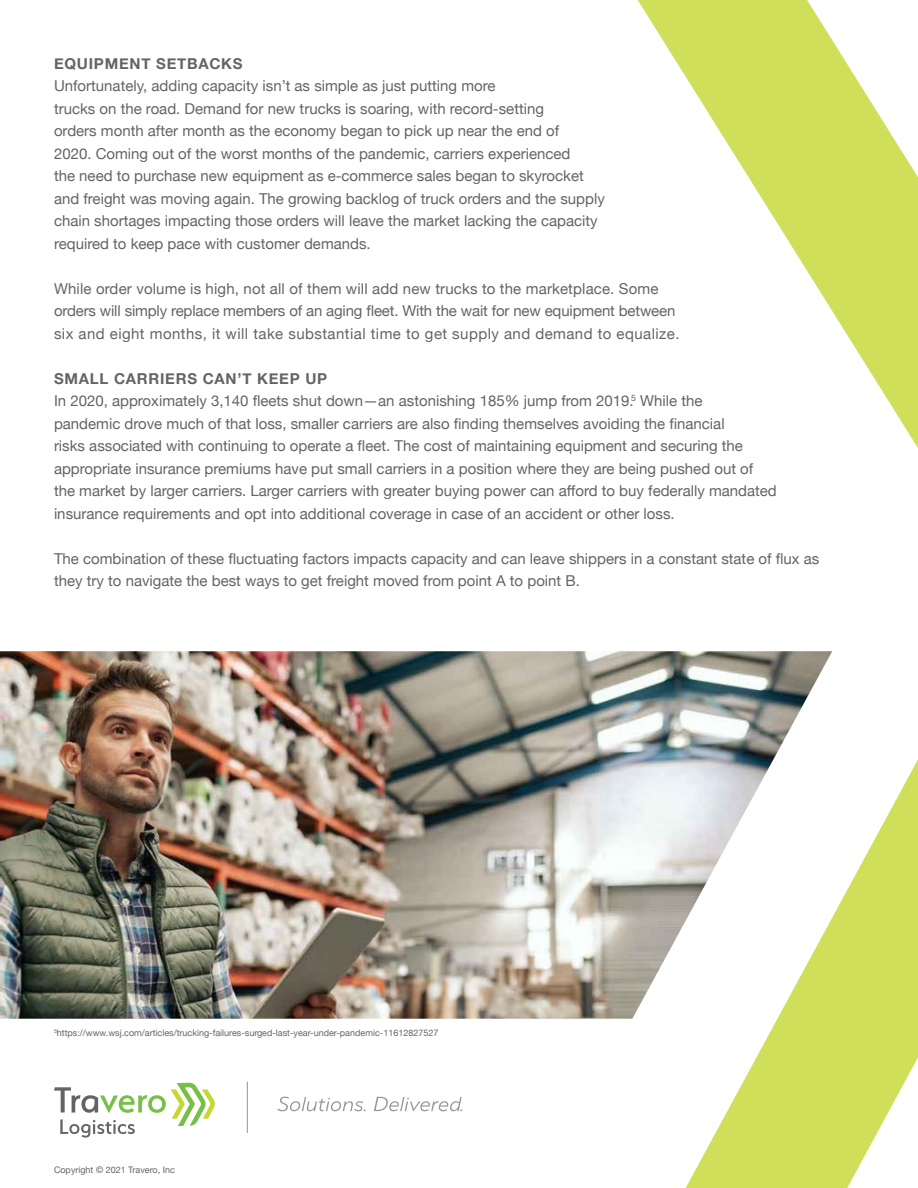
<style>
.page{position:relative;width:918px;height:1188px;background:#fff}
.page>*{position:absolute;margin:0;border:0;box-sizing:border-box;transform-origin:0 0}
.t1{font:15px/22.5px "Helvetica Neue";color:#636466}
.t2{font:700 15px "Helvetica Neue";letter-spacing:.05em;color:#636466}
.t3{font:9px "Helvetica Neue";color:#636466}
.s1{font-weight:700}
</style>
<div class="page">
<img style="left:0;top:651px;width:638px;height:368px">
<svg style="left:54px;top:1083px;width:161px;height:55px"></svg>
<svg style="left:277px;top:1097px;width:89px;height:14px"></svg>
<svg style="left:374px;top:1097px;width:88px;height:14px"></svg>
<hr style="left:247px;top:1082px;width:1px;height:51px;background:#939598">
<svg style="left:638px;top:0;width:280px;height:1188px"></svg>
<p class="t2" style="left:54px;top:52px;width:190px">EQUIPMENT SETBACKS</p>
<p class="t1" style="left:54px;top:75px;width:552px">Unfortunately, adding capacity isn’t as simple as just putting more<br>trucks on the road. Demand for new trucks is soaring, with record-setting<br>orders month after month as the economy began to pick up near the end of<br>2020. Coming out of the worst months of the pandemic, carriers experienced<br>the need to purchase new equipment as e-commerce sales began to skyrocket and freight was moving again. The growing backlog of truck orders and the supply chain shortages impacting those orders will leave the market lacking the capacity required to keep pace with customer demands.</p>
<p class="t1" style="left:54px;top:278px;width:627px">While order volume is high, not all of them will add new trucks to the marketplace. Some orders will simply replace members of an aging fleet. With the wait for new equipment between six and eight months, it will take substantial time to get supply and demand to equalize.</p>
<p class="t1" style="left:54px;top:368px;width:724px"><span class="s1">SMALL CARRIERS CAN’T KEEP UP<br></span>In 2020, approximately 3,140 fleets shut down—an astonishing 185% jump from 2019.<sup>5</sup> While the<br>pandemic drove much of that loss, smaller carriers are also finding themselves avoiding the financial<br>risks associated with continuing to operate a fleet. The cost of maintaining equipment and securing the appropriate insurance premiums have put small carriers in a position where they are being pushed out of the market by larger carriers. Larger carriers with greater buying power can afford to buy federally mandated insurance requirements and opt into additional coverage in case of an accident or other loss.</p>
<p class="t1" style="left:54px;top:548px;width:767px">The combination of these fluctuating factors impacts capacity and can leave shippers in a constant state of flux as they try to navigate the best ways to get freight moved from point A to point B.</p>
<p class="t3" style="left:54px;top:1026px;width:386px"><sup>5</sup>https://www.wsj.com/articles/trucking-failures-surged-last-year-under-pandemic-11612827527</p>
<p class="t3" style="left:54px;top:1163px;width:122px">Copyright © 2021 Travero, Inc</p>
</div>
